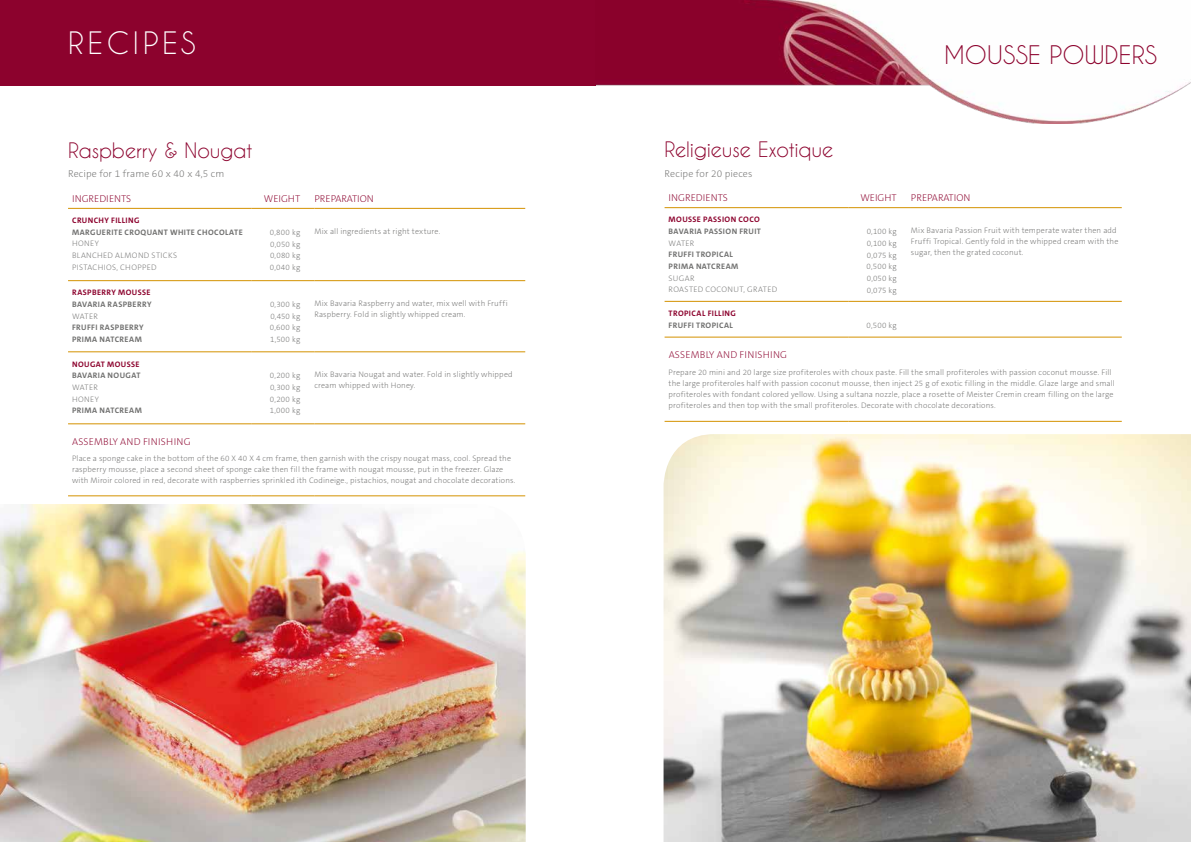
<style>
.page{position:relative;width:1191px;height:842px;background:#fff}
.page>*{position:absolute;margin:0;border:0;box-sizing:border-box;transform-origin:0 0}
.t1{font:29px "Caviar Dreams";letter-spacing:.13em;color:#fff}
.t2{font:24px "Caviar Dreams";letter-spacing:.01em;color:#8c022d}
.t3{font:20px "Caviar Dreams";letter-spacing:-.01em;color:#8c022d}
.t4{font:200 10px "The Sans C5";color:#8c022d}
.t5{font:200 10px "The Sans C5";letter-spacing:.015em;color:#6f6f6e}
.t6{font:200 10px "The Sans C5";letter-spacing:.02em;color:#8c022d}
.t7{font:200 8px/11.7px "The Sans C5";letter-spacing:.02em;color:#6f6f6e}
.t8{font:700 8px/11.7px "The Sans C5";letter-spacing:.05em;color:#6f6f6e}
.t9{font:200 8px/11.7px "The Sans C5";letter-spacing:.045em;color:#6f6f6e}
.t10{font:700 8px "The Sans C5";letter-spacing:.05em;color:#8c022d}
</style>
<div class="page">
<div style="left:0;top:0;width:595px;height:85px;background:#8c022d"></div>
<img style="left:595px;top:0;width:596px;height:124px">
<img style="left:0;top:504px;width:526px;height:338px">
<hr style="left:68px;top:208px;width:184px;height:1px;background:#d49200">
<hr style="left:252px;top:208px;width:62px;height:1px;background:#d49200">
<hr style="left:314px;top:208px;width:211px;height:1px;background:#d49200">
<hr style="left:68px;top:280px;width:184px;height:1px;background:#d49200">
<hr style="left:252px;top:280px;width:62px;height:1px;background:#d49200">
<hr style="left:314px;top:280px;width:211px;height:1px;background:#d49200">
<hr style="left:68px;top:352px;width:184px;height:1px;background:#d49200">
<hr style="left:252px;top:352px;width:62px;height:1px;background:#d49200">
<hr style="left:314px;top:352px;width:211px;height:1px;background:#d49200">
<hr style="left:68px;top:424px;width:184px;height:1px;background:#d49200">
<hr style="left:252px;top:424px;width:62px;height:1px;background:#d49200">
<hr style="left:314px;top:424px;width:211px;height:1px;background:#d49200">
<hr style="left:68px;top:496px;width:184px;height:1px;background:#d49200">
<hr style="left:252px;top:496px;width:62px;height:1px;background:#d49200">
<hr style="left:314px;top:496px;width:211px;height:1px;background:#d49200">
<hr style="left:664px;top:207px;width:184px;height:1px;background:#d49200">
<hr style="left:848px;top:207px;width:63px;height:1px;background:#d49200">
<hr style="left:911px;top:207px;width:210px;height:1px;background:#d49200">
<hr style="left:664px;top:301px;width:184px;height:1px;background:#d49200">
<hr style="left:848px;top:301px;width:63px;height:1px;background:#d49200">
<hr style="left:911px;top:301px;width:210px;height:1px;background:#d49200">
<hr style="left:664px;top:337px;width:184px;height:1px;background:#d49200">
<hr style="left:848px;top:337px;width:63px;height:1px;background:#d49200">
<hr style="left:911px;top:337px;width:210px;height:1px;background:#d49200">
<hr style="left:664px;top:421px;width:184px;height:1px;background:#d49200">
<hr style="left:848px;top:421px;width:63px;height:1px;background:#d49200">
<hr style="left:911px;top:421px;width:210px;height:1px;background:#d49200">
<img style="left:663px;top:434px;width:528px;height:408px">
<div style="left:1162px;top:0;width:29px;height:23px;background:#fff"></div>
<div style="left:1162px;top:1px;width:29px;height:23px;background:#fff"></div>
<h1 class="t1" style="left:68px;top:26px;width:129px">RECIPES</h1>
<h3 class="t3" style="left:68px;top:138px;width:186px">Raspberry &amp; Nougat</h3>
<p class="t5" style="left:68px;top:168px;width:158px">Recipe for 1 frame 60 x 40 x 4,5 cm</p>
<p class="t4" style="left:72px;top:192px;width:61px">INGREDIENTS</p>
<p class="t4" style="left:264px;top:192px;width:38px">WEIGHT</p>
<p class="t4" style="left:314px;top:192px;width:61px">PREPARATION</p>
<p class="t10" style="left:72px;top:215px;width:69px">CRUNCHY FILLING</p>
<p class="t8" style="left:72px;top:226px;width:172px">MARGUERITE CROQUANT WHITE CHOCOLATE</p>
<p class="t9" style="left:72px;top:238px;width:106px">HONEY<br>BLANCHED ALMOND STICKS<br>PISTACHIOS, CHOPPED</p>
<p class="t7" style="left:270px;top:227px;width:32px;text-align:justify">0,800 kg 0,050 kg 0,080 kg 0,040 kg</p>
<p class="t7" style="left:314px;top:225px;width:127px">Mix all ingredients at right texture.</p>
<p class="t10" style="left:72px;top:288px;width:80px">RASPBERRY MOUSSE</p>
<p class="t8" style="left:72px;top:299px;width:81px">BAVARIA RASPBERRY</p>
<p class="t7" style="left:72px;top:310px;width:27px">WATER</p>
<p class="t8" style="left:72px;top:322px;width:73px">FRUFFI RASPBERRY<br>PRIMA NATCREAM</p>
<p class="t7" style="left:270px;top:299px;width:32px;text-align:justify">0,300 kg 0,450 kg 0,600 kg 1,500 kg</p>
<p class="t7" style="left:314px;top:298px;width:195px;line-height:11px">Mix Bavaria Raspberry and water, mix well with Fruffi<br>Raspberry. Fold in slightly whipped cream.</p>
<p class="t10" style="left:72px;top:359px;width:69px">NOUGAT MOUSSE</p>
<p class="t8" style="left:72px;top:370px;width:70px">BAVARIA NOUGAT</p>
<p class="t9" style="left:72px;top:381px;width:28px">WATER<br>HONEY</p>
<p class="t8" style="left:72px;top:405px;width:71px">PRIMA NATCREAM</p>
<p class="t7" style="left:270px;top:370px;width:32px;text-align:justify">0,200 kg 0,300 kg 0,200 kg 1,000 kg</p>
<p class="t7" style="left:314px;top:369px;width:200px;line-height:11px">Mix Bavaria Nougat and water. Fold in slightly whipped cream whipped with Honey.</p>
<p class="t6" style="left:72px;top:435px;width:120px">ASSEMBLY AND FINISHING</p>
<p class="t7" style="left:72px;top:453px;width:445px;line-height:11px">Place a sponge cake in the bottom of the 60 X 40 X 4 cm frame, then garnish with the crispy nougat mass, cool. Spread the raspberry mousse, place a second sheet of sponge cake then fill the frame with nougat mousse, put in the freezer. Glaze with Miroir colored in red, decorate with raspberries sprinkled ith Codineige., pistachios, nougat and chocolate decorations.</p>
<h2 class="t2" style="left:944px;top:40px;width:214px">MOUSSE POWDERS</h2>
<h3 class="t3" style="left:664px;top:138px;width:170px">Religieuse Exotique</h3>
<p class="t5" style="left:664px;top:167px;width:89px">Recipe for 20 pieces</p>
<p class="t4" style="left:668px;top:192px;width:61px">INGREDIENTS</p>
<p class="t4" style="left:860px;top:192px;width:38px">WEIGHT</p>
<p class="t4" style="left:911px;top:192px;width:61px">PREPARATION</p>
<p class="t10" style="left:668px;top:215px;width:93px">MOUSSE PASSION COCO</p>
<p class="t8" style="left:668px;top:226px;width:94px">BAVARIA PASSION FRUIT</p>
<p class="t7" style="left:668px;top:237px;width:27px">WATER</p>
<p class="t8" style="left:668px;top:249px;width:71px">FRUFFI TROPICAL<br>PRIMA NATCREAM</p>
<p class="t9" style="left:668px;top:272px;width:110px">SUGAR<br>ROASTED COCONUT, GRATED</p>
<p class="t7" style="left:866px;top:226px;width:32px;text-align:justify">0,100 kg 0,100 kg 0,075 kg 0,500 kg 0,050 kg 0,075 kg</p>
<p class="t7" style="left:911px;top:225px;width:209px;line-height:11px">Mix Bavaria Passion Fruit with temperate water then add<br>Fruffi Tropical. Gently fold in the whipped cream with the sugar, then the grated coconut.</p>
<p class="t10" style="left:668px;top:308px;width:69px">TROPICAL FILLING</p>
<p class="t8" style="left:668px;top:319px;width:66px">FRUFFI TROPICAL</p>
<p class="t7" style="left:866px;top:320px;width:32px">0,500 kg</p>
<p class="t6" style="left:668px;top:348px;width:120px">ASSEMBLY AND FINISHING</p>
<p class="t7" style="left:668px;top:366px;width:448px;line-height:11px">Prepare 20 mini and 20 large size profiteroles with choux paste. Fill the small profiteroles with passion coconut mousse. Fill the large profiteroles half with passion coconut mousse, then inject 25 g of exotic filling in the middle. Glaze large and small profiteroles with fondant colored yellow. Using a sultana nozzle, place a rosette of Meister Cremin cream filling on the large profiteroles and then top with the small profiteroles. Decorate with chocolate decorations.</p>
</div>
